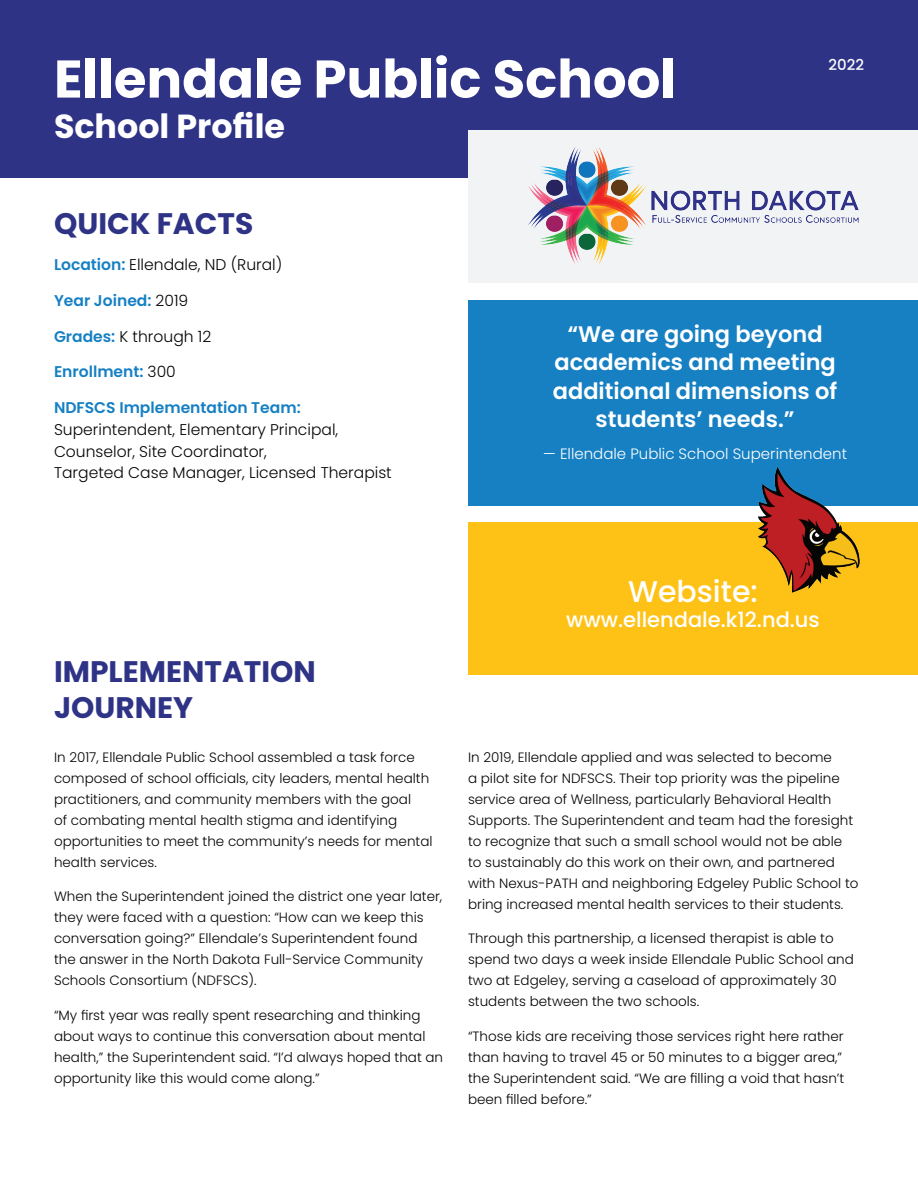
<style>
.page{position:relative;width:918px;height:1188px;background:#fff}
.page>*{position:absolute;margin:0;border:0;box-sizing:border-box;transform-origin:0 0}
.t1{font:700 52.95px "Poppins";color:#fff}
.t2{font:700 33.3px "Poppins";color:#fff}
.t3{font:500 30px "Poppins";color:#fff}
.t4{font:700 29.7px/35.7px "Poppins";color:#2f3386}
.t5{font:600 22.5px/28.5px "Poppins";color:#fff;text-align:center}
.t6{font:500 21px "Poppins";color:#fff}
.t7{font:300 15.6px/21.8px "Poppins";color:#040503}
.t8{font:600 15.6px "Poppins";color:#1680c3}
.t9{font:300 15px "Poppins";color:#fff}
.t10{font:500 15px "Poppins";color:#f9fcfe}
.t11{font:300 13.5px/21px "Poppins";color:#040503}
.s1{font-weight:600;color:#1680c3}
.s2{font-weight:300;color:#040503}
</style>
<div class="page">
<div style="left:0;top:0;width:918px;height:177px;background:#2f3386"></div>
<div style="left:468px;top:300px;width:450px;height:205px;background:#1680c3"></div>
<div style="left:468px;top:130px;width:450px;height:152px;background:#f2f3f4"></div>
<img style="left:528px;top:147px;width:331px;height:118px">
<div style="left:468px;top:522px;width:450px;height:153px;background:#fec216"></div>
<img style="left:746px;top:466px;width:125px;height:127px">
<h1 class="t1" style="left:54px;top:48px;width:623px">Ellendale Public School</h1>
<h2 class="t2" style="left:54px;top:107px;width:233px">School Profile</h2>
<p class="t10" style="left:828px;top:56px;width:37px">2022</p>
<h3 class="t4" style="left:54px;top:206px;width:201px">QUICK FACTS</h3>
<p class="t7" style="left:54px;top:254px;width:230px"><span class="s1">Location:</span> Ellendale, ND (Rural)</p>
<p class="t8" style="left:54px;top:292px;width:136px">Year Joined: <span class="s2">2019</span></p>
<p class="t7" style="left:54px;top:326px;width:159px"><span class="s1">Grades:</span> K through 12</p>
<p class="t8" style="left:54px;top:363px;width:123px">Enrollment: <span class="s2">300</span></p>
<p class="t8" style="left:54px;top:399px;width:248px">NDFSCS Implementation Team:</p>
<p class="t7" style="left:54px;top:419px;width:339px">Superintendent, Elementary Principal,<br>Counselor, Site Coordinator,<br>Targeted Case Manager, Licensed Therapist</p>
<h3 class="t5" style="left:553px;top:320px;width:286px">“We are going beyond academics and meeting additional dimensions of students’ needs.”</h3>
<p class="t9" style="left:543px;top:445px;width:305px">— Ellendale Public School Superintendent</p>
<h3 class="t4" style="left:54px;top:654px;width:263px">IMPLEMENTATION<br>JOURNEY</h3>
<p class="t11" style="left:54px;top:746px;width:380px">In 2017, Ellendale Public School assembled a task force composed of school officials, city leaders, mental health practitioners, and community members with the goal<br>of combating mental health stigma and identifying opportunities to meet the community’s needs for mental health services.</p>
<p class="t11" style="left:54px;top:886px;width:390px">When the Superintendent joined the district one year later, they were faced with a question: “How can we keep this conversation going?” Ellendale’s Superintendent found the answer in the North Dakota Full-Service Community Schools Consortium (NDFSCS).</p>
<p class="t11" style="left:54px;top:1004px;width:391px">“My first year was really spent researching and thinking about ways to continue this conversation about mental health,” the Superintendent said. “I’d always hoped that an opportunity like this would come along.”</p>
<h3 class="t3" style="left:628px;top:574px;width:131px">Website:</h3>
<h3 class="t6" style="left:566px;top:608px;width:255px">www.ellendale.k12.nd.us</h3>
<p class="t11" style="left:468px;top:746px;width:392px">In 2019, Ellendale applied and was selected to become<br>a pilot site for NDFSCS. Their top priority was the pipeline service area of Wellness, particularly Behavioral Health Supports. The Superintendent and team had the foresight to recognize that such a small school would not be able to sustainably do this work on their own, and partnered with Nexus-PATH and neighboring Edgeley Public School to bring increased mental health services to their students.</p>
<p class="t11" style="left:468px;top:928px;width:387px">Through this partnership, a licensed therapist is able to spend two days a week inside Ellendale Public School and two at Edgeley, serving a caseload of approximately 30 students between the two schools.</p>
<p class="t11" style="left:468px;top:1026px;width:378px">“Those kids are receiving those services right here rather than having to travel 45 or 50 minutes to a bigger area,” the Superintendent said. “We are filling a void that hasn’t been filled before.”</p>
</div>
